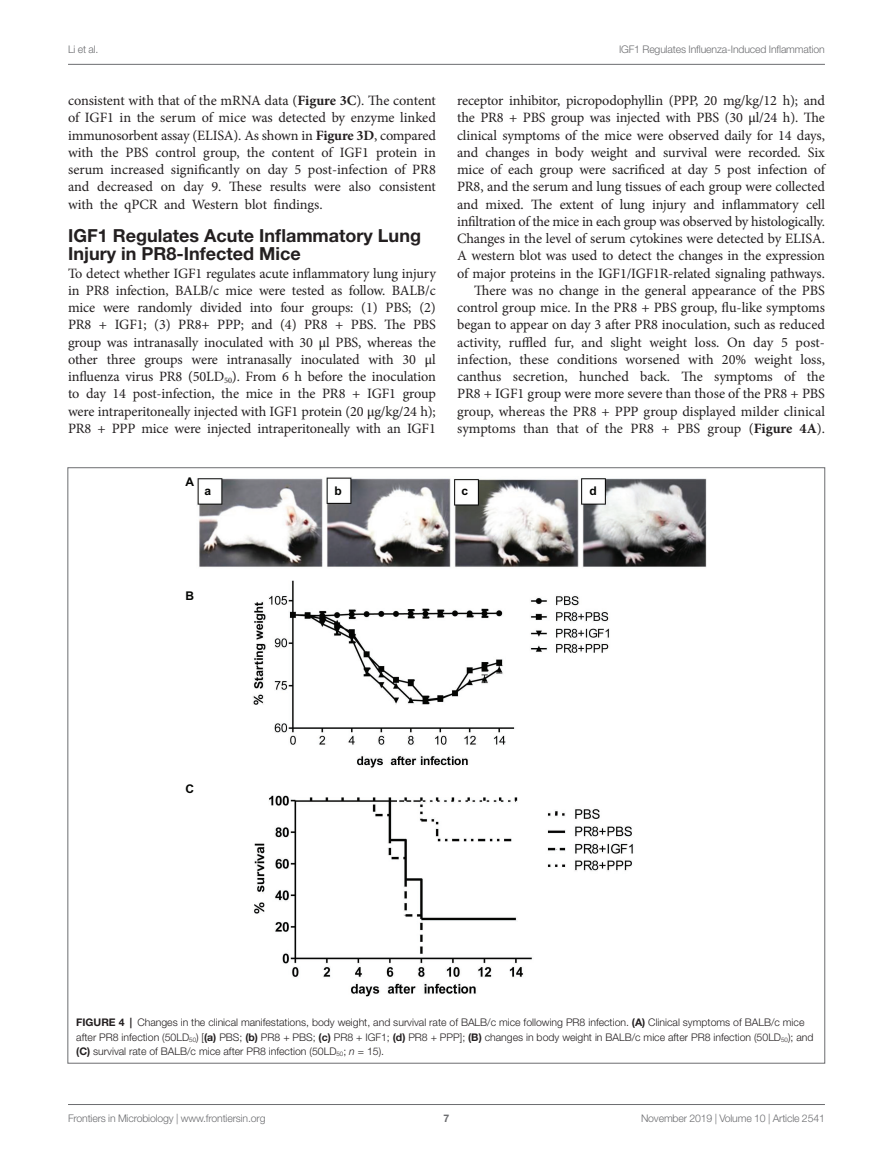
<style>
.page{position:relative;width:893px;height:1170px;background:#fff}
.page>*{position:absolute;margin:0;border:0;box-sizing:border-box;transform-origin:0 0}
.HEAD_2{font:700 18px/18.8px "Helvetica Neue LT Std";color:#231f20}
.TEXT_FLUSH{font:14.25px/17.2px "Minion Pro";letter-spacing:-.01em;color:#231f20;text-align:justify}
.TEXT{font:14.25px/17.2px "Minion Pro";color:#231f20;text-align:justify}
.t1{font:700 12px "Arial";color:#040503}
.FIG_LEG{font:300 10.5px/14.2px "Helvetica Neue LT Std";color:#231f20}
.t2{font:300 10.5px "Helvetica Neue LT Std";letter-spacing:-.015em;color:#6c6d70}
.t3{font:700 10.5px "Helvetica Neue LT Std";color:#6c6d70}
.s1{font-weight:700}
.s2{font-family:"STIX General"}
.s3{font-style:italic}
</style>
<div class="page">
<hr style="left:68px;top:64px;width:757px;height:1px;background:#6c6d70">
<hr style="left:68px;top:1104px;width:757px;height:1px;background:#6c6d70">
<img style="left:197px;top:477px;width:510px;height:519px">
<p class="t2" style="left:68px;top:42px;width:32px">Li et al.</p>
<p class="t2" style="left:619px;top:42px;width:207px">IGF1 Regulates Influenza-Induced Inflammation</p>
<p class="TEXT_FLUSH" style="left:68px;top:92px;width:369px">consistent with that of the mRNA data (<span class="s1">Figure 3C</span>). The content of IGF1 in the serum of mice was detected by enzyme linked immunosorbent assay (ELISA). As shown in <span class="s1">Figure 3D</span>, compared with the PBS control group, the content of IGF1 protein in serum increased significantly on day 5 post-infection of PR8 and decreased on day 9. These results were also consistent with the qPCR and Western blot findings.</p>
<p class="HEAD_2" style="left:68px;top:225px;width:354px">IGF1 Regulates Acute Inflammatory Lung<br>Injury in PR8-Infected Mice</p>
<p class="TEXT_FLUSH" style="left:68px;top:264px;width:369px">To detect whether IGF1 regulates acute inflammatory lung injury in PR8 infection, BALB/c mice were tested as follow. BALB/c mice were randomly divided into four groups: (1) PBS; (2)<br>PR8 + IGF1; (3) PR8+ PPP; and (4) PR8 + PBS. The PBS group was intranasally inoculated with 30 <span class="s2">μ</span>l PBS, whereas the other three groups were intranasally inoculated with 30 <span class="s2">μ</span>l influenza virus PR8 (50LD<sub>50</sub>). From 6 h before the inoculation to day 14 post-infection, the mice in the PR8 + IGF1 group were intraperitoneally injected with IGF1 protein (20 <span class="s2">μ</span>g/kg/24 h); PR8 + PPP mice were injected intraperitoneally with an IGF1</p>
<p class="TEXT_FLUSH" style="left:457px;top:92px;width:369px">receptor inhibitor, picropodophyllin (PPP, 20 mg/kg/12 h); and the PR8 + PBS group was injected with PBS (30 <span class="s2">μ</span>l/24 h). The clinical symptoms of the mice were observed daily for 14 days, and changes in body weight and survival were recorded. Six mice of each group were sacrificed at day 5 post infection of PR8, and the serum and lung tissues of each group were collected and mixed. The extent of lung injury and inflammatory cell infiltration of the mice in each group was observed by histologically.<br>Changes in the level of serum cytokines were detected by ELISA.<br>A western blot was used to detect the changes in the expression of major proteins in the IGF1/IGF1R-related signaling pathways.</p>
<p class="TEXT" style="left:457px;top:282px;width:369px;text-indent:17px">There was no change in the general appearance of the PBS control group mice. In the PR8 + PBS group, flu-like symptoms began to appear on day 3 after PR8 inoculation, such as reduced activity, ruffled fur, and slight weight loss. On day 5 post&shy;infection, these conditions worsened with 20% weight loss, canthus secretion, hunched back. The symptoms of the PR8 + IGF1 group were more severe than those of the PR8 + PBS group, whereas the PR8 + PPP group displayed milder clinical symptoms than that of the PR8 + PBS group (<span class="s1">Figure 4A</span>).</p>
<p class="t1" style="left:186px;top:474px;width:10px">A</p>
<p class="t1" style="left:205px;top:482px;width:8px">a</p>
<p class="t1" style="left:334px;top:482px;width:9px">b</p>
<p class="t1" style="left:461px;top:482px;width:8px">c</p>
<p class="t1" style="left:589px;top:482px;width:9px">d</p>
<p class="t1" style="left:186px;top:588px;width:10px">B</p>
<p class="t1" style="left:186px;top:780px;width:10px">C</p>
<p class="FIG_LEG" style="left:76px;top:1015px;width:739px"><span class="s1">FIGURE 4 |</span> Changes in the clinical manifestations, body weight, and survival rate of BALB/c mice following PR8 infection. <span class="s1">(A)</span> Clinical symptoms of BALB/c mice after PR8 infection (50LD<sub>50</sub>) [<span class="s1">(a)</span> PBS; <span class="s1">(b)</span> PR8 + PBS; <span class="s1">(c)</span> PR8 + IGF1; <span class="s1">(d)</span> PR8 + PPP]; <span class="s1">(B)</span> changes in body weight in BALB/c mice after PR8 infection (50LD<sub>50</sub>); and <span class="s1">(C)</span> survival rate of BALB/c mice after PR8 infection (50LD<sub>50</sub>; <span class="s3">n</span> = 15).</p>
<p class="t2" style="left:68px;top:1111px;width:199px">Frontiers in Microbiology | www.frontiersin.org</p>
<p class="t3" style="left:444px;top:1111px;width:7px">7</p>
<p class="t2" style="left:641px;top:1111px;width:185px">November 2019 | Volume 10 | Article 2541</p>
</div>
